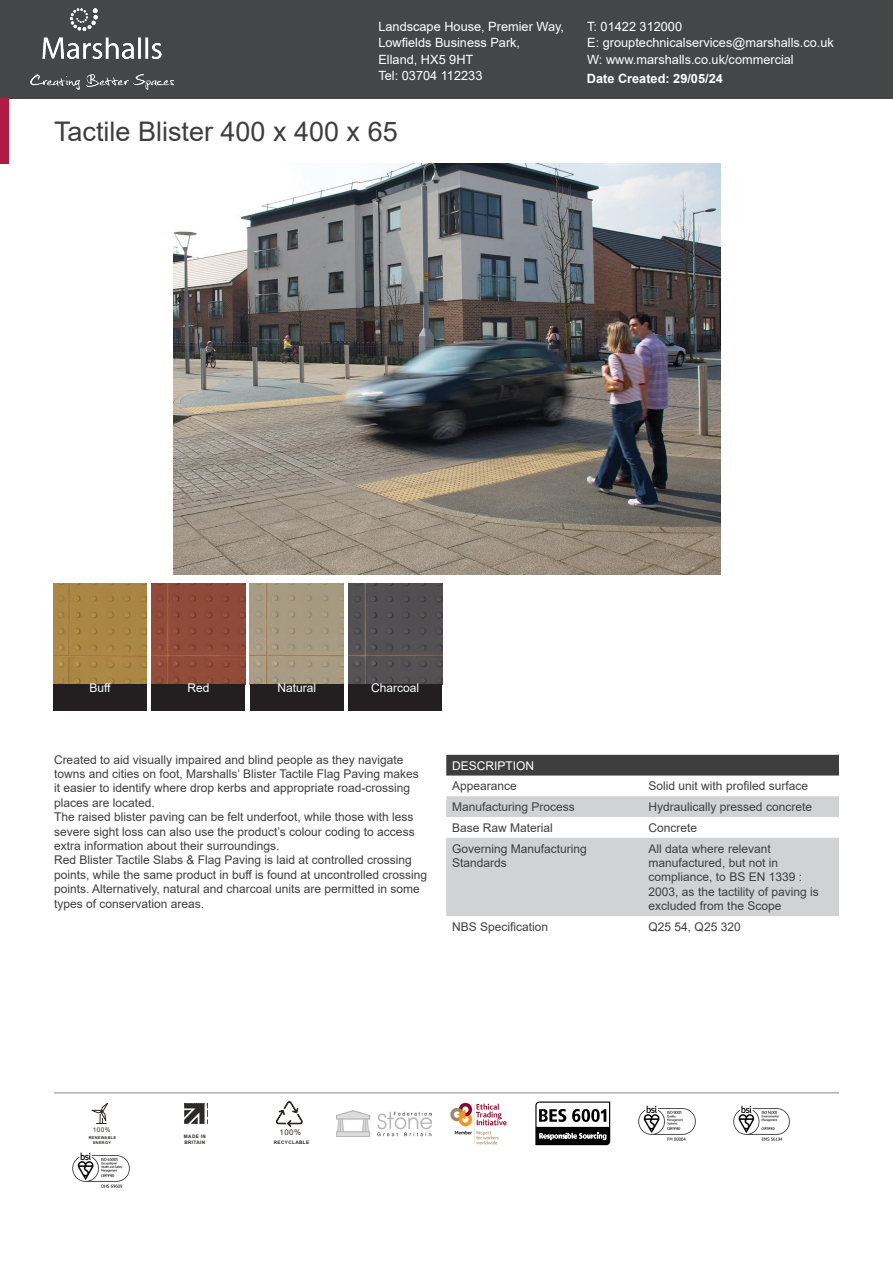
<style>
.page{position:relative;width:893px;height:1263px;background:#fff}
.page>*{position:absolute;margin:0;border:0;box-sizing:border-box;transform-origin:0 0}
.Column_1{font:27px "Arial";color:#3e3e3f}
.Address{font:12.75px "Arial";color:#fff}
.t1{font:700 12.75px "Arial";color:#fff}
.Column_1-2{font:12px/14.4px "Arial";color:#3e3e3f}
.Table_Header{font:12px "Arial";color:#fff}
.t2{font:7.8px "Arial";color:#2d2926}
.t3{font:6.45px "Arial";color:#2d2926}
.t4{font:700 4.8px/6.4px "Arial";letter-spacing:.075em;color:#2d2926}
.t5{font:700 3.9px/5.2px "Arial";letter-spacing:.075em;color:#2d2926;text-align:center}
</style>
<div class="page">
<div style="left:0;top:0;width:893px;height:98px;background:#454647"></div>
<img style="left:31px;top:9px;width:143px;height:81px">
<div style="left:446px;top:755px;width:393px;height:20px;background:#3e3e3f"></div>
<svg style="left:446px;top:796px;width:393px;height:120px;fill:#d1d2d4"></svg>
<hr style="left:54px;top:1092px;width:785px;height:1px;background:#939598">
<svg style="left:91px;top:1103px;width:17px;height:21px"></svg>
<svg style="left:184px;top:1104px;width:24px;height:20px"></svg>
<svg style="left:276px;top:1101px;width:27px;height:26px"></svg>
<img style="left:337px;top:1110px;width:94px;height:26px">
<img style="left:450px;top:1102px;width:57px;height:43px">
<svg style="left:535px;top:1101px;width:75px;height:44px"></svg>
<img style="left:638px;top:1105px;width:58px;height:36px">
<img style="left:733px;top:1105px;width:57px;height:36px">
<img style="left:72px;top:1152px;width:58px;height:36px">
<div style="left:0;top:98px;width:9px;height:66px;background:#b11b43"></div>
<img style="left:174px;top:164px;width:547px;height:411px">
<img style="left:53px;top:583px;width:94px;height:101px">
<img style="left:151px;top:583px;width:94px;height:101px">
<img style="left:250px;top:583px;width:94px;height:101px">
<img style="left:348px;top:583px;width:94px;height:101px">
<div style="left:53px;top:684px;width:94px;height:27px;background:#231f20"></div>
<div style="left:151px;top:684px;width:94px;height:27px;background:#231f20"></div>
<div style="left:250px;top:684px;width:94px;height:27px;background:#231f20"></div>
<div style="left:348px;top:684px;width:94px;height:27px;background:#231f20"></div>
<p class="Address" style="left:378px;top:17px;width:187px">Landscape House, Premier Way,</p>
<p class="Address" style="left:378px;top:34px;width:143px">Lowfields Business Park,</p>
<p class="Address" style="left:378px;top:50px;width:96px">Elland, HX5 9HT</p>
<p class="Address" style="left:378px;top:67px;width:105px">Tel: 03704 112233</p>
<p class="Column_1" style="left:54px;top:113px;width:345px">Tactile Blister 400 x 400 x 65</p>
<p class="Address" style="left:587px;top:17px;width:96px">T: 01422 312000</p>
<p class="Address" style="left:587px;top:34px;width:248px">E: grouptechnicalservices@marshalls.co.uk</p>
<p class="Address" style="left:587px;top:50px;width:208px">W: www.marshalls.co.uk/commercial</p>
<p class="t1" style="left:587px;top:69px;width:138px">Date Created: 29/05/24</p>
<p class="Table_Header" style="left:89px;top:680px;width:23px">Buff</p>
<p class="Table_Header" style="left:187px;top:680px;width:24px">Red</p>
<p class="Table_Header" style="left:277px;top:680px;width:40px">Natural</p>
<p class="Table_Header" style="left:371px;top:680px;width:50px">Charcoal</p>
<p class="Column_1-2" style="left:54px;top:752px;width:366px">Created to aid visually impaired and blind people as they navigate towns and cities on foot, Marshalls’ Blister Tactile Flag Paving makes it easier to identify where drop kerbs and appropriate road-crossing places are located.</p>
<p class="Column_1-2" style="left:54px;top:810px;width:362px;text-align:justify">The raised blister paving can be felt underfoot, while those with less severe sight loss can also use the product’s colour coding to access extra information about their surroundings.</p>
<p class="Column_1-2" style="left:54px;top:853px;width:375px">Red Blister Tactile Slabs &amp; Flag Paving is laid at controlled crossing points, while the same product in buff is found at uncontrolled crossing points. Alternatively, natural and charcoal units are permitted in some types of conservation areas.</p>
<p class="Table_Header" style="left:452px;top:757px;width:84px">DESCRIPTION</p>
<p class="Column_1-2" style="left:452px;top:779px;width:66px">Appearance</p>
<p class="Column_1-2" style="left:649px;top:779px;width:161px">Solid unit with profiled surface</p>
<p class="Column_1-2" style="left:452px;top:799px;width:124px">Manufacturing Process</p>
<p class="Column_1-2" style="left:649px;top:799px;width:165px">Hydraulically pressed concrete</p>
<p class="Column_1-2" style="left:452px;top:820px;width:102px">Base Raw Material</p>
<p class="Column_1-2" style="left:649px;top:820px;width:50px">Concrete</p>
<p class="Column_1-2" style="left:452px;top:841px;width:136px">Governing Manufacturing<br>Standards</p>
<p class="Column_1-2" style="left:649px;top:841px;width:172px">All data where relevant manufactured, but not in compliance, to BS EN 1339 :<br>2003, as the tactility of paving is excluded from the Scope</p>
<p class="Column_1-2" style="left:452px;top:919px;width:98px">NBS Specification</p>
<p class="Column_1-2" style="left:649px;top:919px;width:94px">Q25 54, Q25 320</p>
<p class="t3" style="left:93px;top:1125px;width:19px">100%</p>
<p class="t5" style="left:89px;top:1135px;width:29px">RENEWABLE<br>ENERGY</p>
<p class="t2" style="left:279px;top:1127px;width:23px">100%</p>
<p class="t4" style="left:184px;top:1133px;width:24px">MADE IN<br>BRITAIN</p>
<p class="t4" style="left:274px;top:1139px;width:37px">RECYCLABLE</p>
</div>
